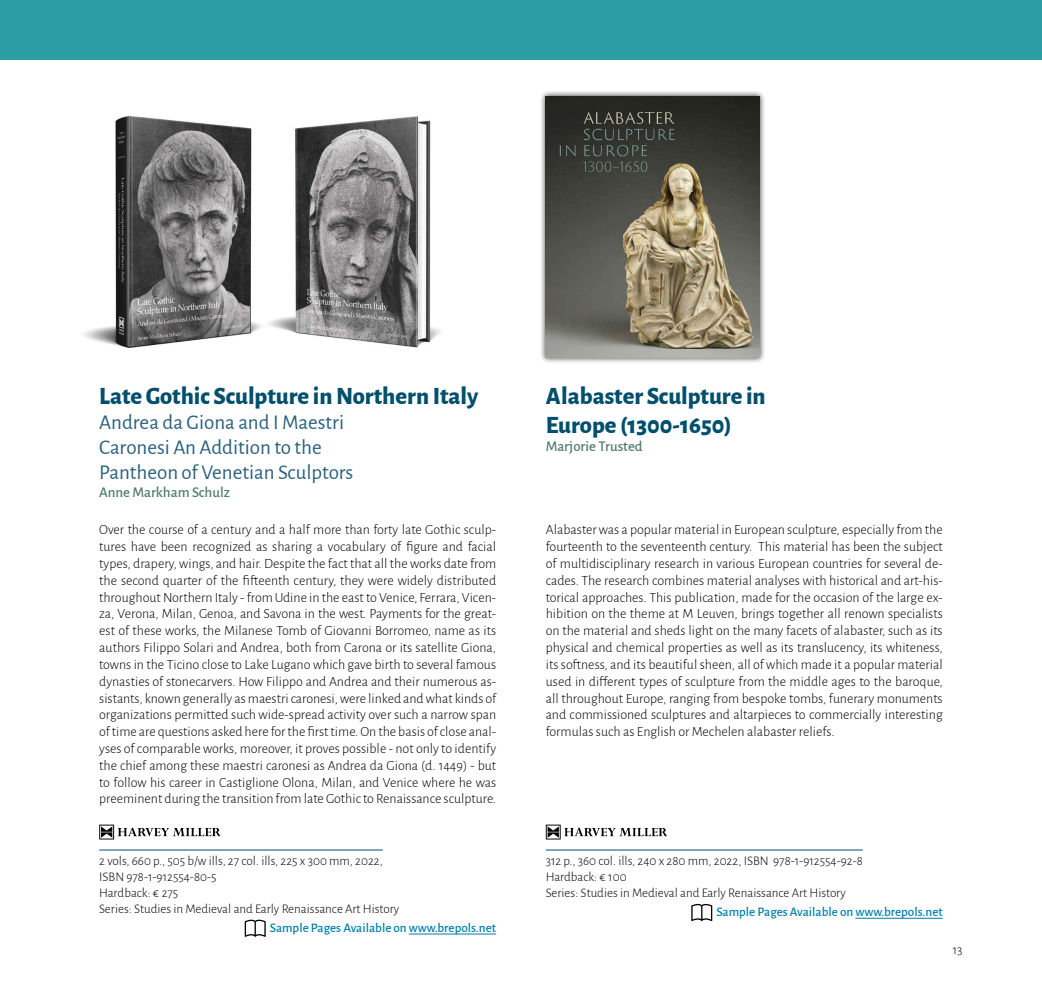
<style>
.page{position:relative;width:1042px;height:993px;background:#fff}
.page>*{position:absolute;margin:0;border:0;box-sizing:border-box;transform-origin:0 0}
.t1{font:800 24.5px/29.4px "Alegreya Sans";color:#004f6c}
.t2{font:21px/25.2px "Alegreya Sans";color:#2a617d}
.t3{font:500 14.88px "Alegreya Sans";color:#527b70}
.t4{font:300 14px/16.8px "Alegreya Sans";color:#000;text-align:justify}
.t5{font:300 13.12px/15.8px "Alegreya Sans";color:#000}
.t6{font:500 13.12px "Alegreya Sans";color:#007fad}
</style>
<div class="page">
<img style="left:83px;top:115px;width:358px;height:233px">
<div style="left:539px;top:89px;width:226px;height:275px;background:#000;opacity:.75"></div>
<img style="left:546px;top:96px;width:213px;height:261px">
<hr style="left:99px;top:849px;width:284px;height:1px;background:#004f6c">
<hr style="left:409px;top:933px;width:87px;height:1px;background:#007fad">
<svg style="left:245px;top:919px;width:21px;height:17px"></svg>
<hr style="left:546px;top:849px;width:317px;height:1px;background:#004f6c">
<hr style="left:855px;top:917px;width:88px;height:1px;background:#007fad">
<svg style="left:691px;top:903px;width:21px;height:17px"></svg>
<svg style="left:99px;top:824px;width:122px;height:15px"></svg>
<div style="left:0;top:0;width:1042px;height:60px;background:#2c9da2"></div>
<svg style="left:546px;top:824px;width:121px;height:15px"></svg>
<h1 class="t1" style="left:99px;top:379px;width:381px">Late Gothic Sculpture in Northern Italy</h1>
<h2 class="t2" style="left:99px;top:408px;width:256px">Andrea da Giona and I Maestri<br>Caronesi An Addition to the<br>Pantheon of Venetian Sculptors</h2>
<p class="t3" style="left:99px;top:481px;width:132px">Anne Markham Schulz</p>
<h1 class="t1" style="left:546px;top:379px;width:221px">Alabaster Sculpture in<br>Europe (1300-1650)</h1>
<p class="t3" style="left:546px;top:435px;width:98px">Marjorie Trusted</p>
<p class="t4" style="left:99px;top:520px;width:398px">Over the course of a century and a half more than forty late Gothic sculp&shy;tures have been recognized as sharing a vocabulary of figure and facial types, drapery, wings, and hair. Despite the fact that all the works date from the second quarter of the fifteenth century, they were widely distributed throughout Northern Italy - from Udine in the east to Venice, Ferrara, Vicen&shy;za, Verona, Milan, Genoa, and Savona in the west. Payments for the great&shy;est of these works, the Milanese Tomb of Giovanni Borromeo, name as its authors Filippo Solari and Andrea, both from Carona or its satellite Giona, towns in the Ticino close to Lake Lugano which gave birth to several famous dynasties of stonecarvers. How Filippo and Andrea and their numerous as&shy;sistants, known generally as maestri caronesi, were linked and what kinds of organizations permitted such wide-spread activity over such a narrow span of time are questions asked here for the first time. On the basis of close anal&shy;yses of comparable works, moreover, it proves possible - not only to identify the chief among these maestri caronesi as Andrea da Giona (d. 1449) - but to follow his career in Castiglione Olona, Milan, and Venice where he was preeminent during the transition from late Gothic to Renaissance sculpture.</p>
<p class="t4" style="left:546px;top:520px;width:398px">Alabaster was a popular material in European sculpture, especially from the fourteenth to the seventeenth century. This material has been the subject of multidisciplinary research in various European countries for several de&shy;cades. The research combines material analyses with historical and art-his&shy;torical approaches. This publication, made for the occasion of the large ex&shy;hibition on the theme at M Leuven, brings together all renown specialists on the material and sheds light on the many facets of alabaster, such as its physical and chemical properties as well as its translucency, its whiteness, its softness, and its beautiful sheen, all of which made it a popular material used in different types of sculpture from the middle ages to the baroque, all throughout Europe, ranging from bespoke tombs, funerary monuments and commissioned sculptures and altarpieces to commercially interesting formulas such as English or Mechelen alabaster reliefs.</p>
<p class="t5" style="left:99px;top:852px;width:302px">2 vols, 660 p., 505 b/w ills, 27 col. ills, 225 x 300 mm, 2022, ISBN 978-1-912554-80-5<br>Hardback: € 275<br>Series: Studies in Medieval and Early Renaissance Art History</p>
<p class="t6" style="left:270px;top:918px;width:228px">Sample Pages Available on www.brepols.net</p>
<p class="t5" style="left:546px;top:852px;width:318px">312 p., 360 col. ills, 240 x 280 mm, 2022, ISBN 978-1-912554-92-8<br>Hardback: € 100<br>Series: Studies in Medieval and Early Renaissance Art History</p>
<p class="t6" style="left:716px;top:902px;width:228px">Sample Pages Available on www.brepols.net</p>
<p class="t5" style="left:952px;top:940px;width:11px">13</p>
</div>
